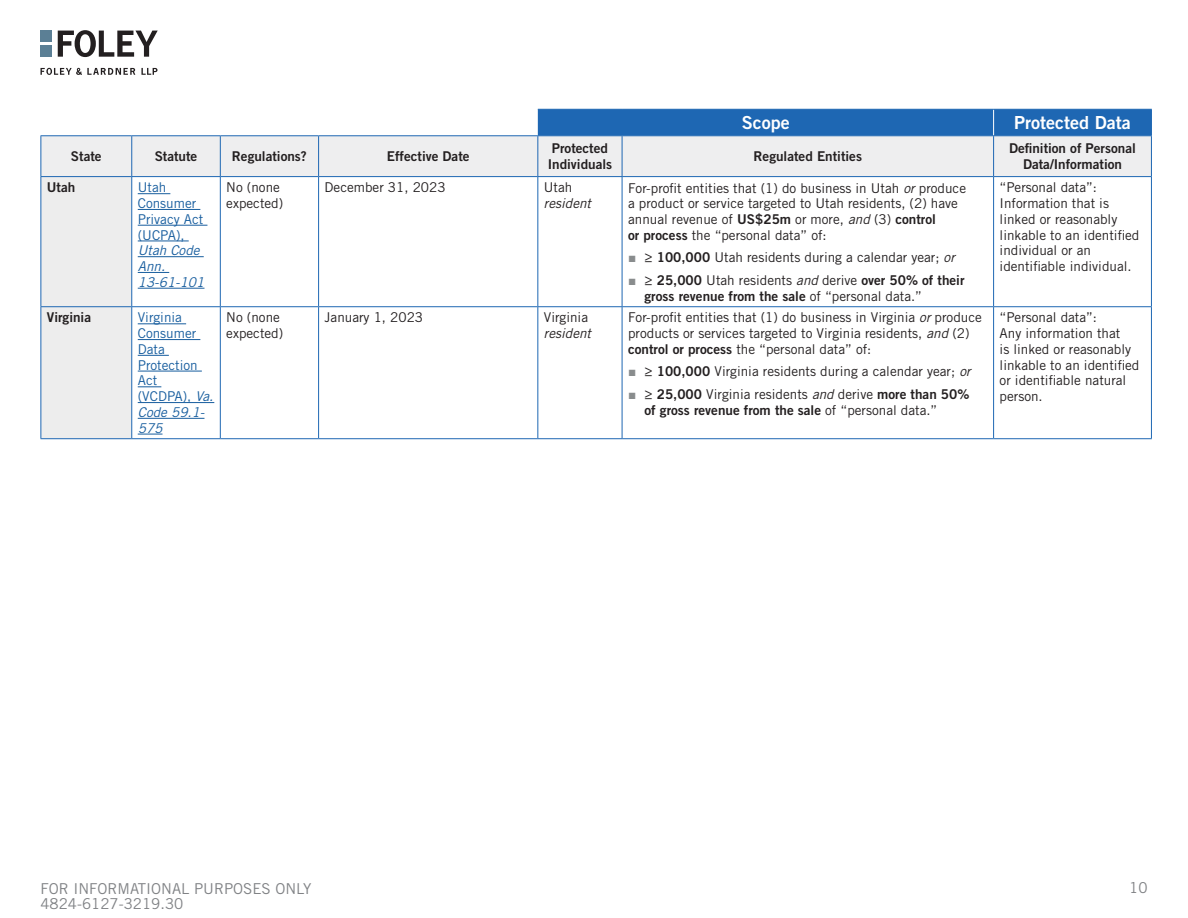
<style>
.page{position:relative;width:1188px;height:918px;background:#fff}
.page>*{position:absolute;margin:0;border:0;box-sizing:border-box;transform-origin:0 0}
.Body{font:18px "Trade Gothic LT Std Bd 2";color:#fff}
.t1{font:15px/15px "Trade Gothic LT Std";color:#808285}
.Body-2{font:13.5px/15.8px "Trade Gothic LT Std";color:#231f20}
.Body-3{font:13.5px/15.8px "Trade Gothic LT Std Bd 2";color:#231f20;text-align:center}
.Body-4{font:13.5px/15.8px "Trade Gothic LT Std";color:#175d9e}
.Body-5{font:italic 13.5px/15.8px "Trade Gothic LT Std";color:#231f20}
.s1{font-style:italic}
.s2{font-style:normal}
.s3{font-family:"Trade Gothic LT Std Bd 2"}
.s4{font-family:"Arial";color:#898c8d}
.s5{font-family:"Trade Gothic LT Std"}
.s6{font-family:"Trade Gothic LT Std";font-style:italic}
</style>
<div class="page">
<div style="left:40px;top:45px;width:12px;height:12px;background:#5b7f95"></div>
<div style="left:40px;top:31px;width:12px;height:11px;background:#5b7f95"></div>
<svg style="left:40px;top:68px;width:95px;height:7px"></svg>
<svg style="left:141px;top:68px;width:17px;height:7px"></svg>
<svg style="left:58px;top:30px;width:100px;height:27px"></svg>
<div style="left:41px;top:136px;width:1110px;height:40px;background:#eeeeef"></div>
<div style="left:41px;top:177px;width:90px;height:261px;background:#ededed"></div>
<div style="left:538px;top:109px;width:614px;height:26px;background:#1e67b3"></div>
<hr style="left:40px;top:136px;width:1px;height:40px;background:#1e67b3">
<hr style="left:40px;top:135px;width:92px;height:1px;background:#1e67b3">
<hr style="left:132px;top:135px;width:88px;height:1px;background:#1e67b3">
<hr style="left:220px;top:135px;width:99px;height:1px;background:#1e67b3">
<hr style="left:319px;top:135px;width:219px;height:1px;background:#1e67b3">
<hr style="left:131px;top:136px;width:1px;height:40px;background:#1e67b3">
<hr style="left:220px;top:136px;width:1px;height:40px;background:#1e67b3">
<hr style="left:318px;top:136px;width:1px;height:40px;background:#1e67b3">
<hr style="left:40px;top:176px;width:92px;height:1px;background:#1e67b3">
<hr style="left:132px;top:176px;width:88px;height:1px;background:#1e67b3">
<hr style="left:220px;top:176px;width:99px;height:1px;background:#1e67b3">
<hr style="left:319px;top:176px;width:219px;height:1px;background:#1e67b3">
<hr style="left:537px;top:136px;width:1px;height:40px;background:#1e67b3">
<hr style="left:538px;top:135px;width:84px;height:1px;background:#1e67b3">
<hr style="left:622px;top:135px;width:372px;height:1px;background:#1e67b3">
<hr style="left:994px;top:135px;width:158px;height:1px;background:#1e67b3">
<hr style="left:622px;top:136px;width:1px;height:40px;background:#1e67b3">
<hr style="left:993px;top:136px;width:1px;height:40px;background:#1e67b3">
<hr style="left:1151px;top:136px;width:1px;height:40px;background:#1e67b3">
<hr style="left:538px;top:176px;width:84px;height:1px;background:#1e67b3">
<hr style="left:622px;top:176px;width:372px;height:1px;background:#1e67b3">
<hr style="left:994px;top:176px;width:158px;height:1px;background:#1e67b3">
<hr style="left:40px;top:177px;width:1px;height:129px;background:#1e67b3">
<hr style="left:131px;top:177px;width:1px;height:129px;background:#1e67b3">
<hr style="left:220px;top:177px;width:1px;height:129px;background:#1e67b3">
<hr style="left:318px;top:177px;width:1px;height:129px;background:#1e67b3">
<hr style="left:537px;top:177px;width:1px;height:129px;background:#1e67b3">
<hr style="left:622px;top:177px;width:1px;height:129px;background:#1e67b3">
<hr style="left:993px;top:177px;width:1px;height:129px;background:#1e67b3">
<hr style="left:1151px;top:177px;width:1px;height:129px;background:#1e67b3">
<hr style="left:40px;top:307px;width:1px;height:131px;background:#1e67b3">
<hr style="left:40px;top:306px;width:92px;height:1px;background:#1e67b3">
<hr style="left:40px;top:438px;width:92px;height:1px;background:#1e67b3">
<hr style="left:131px;top:307px;width:1px;height:131px;background:#1e67b3">
<hr style="left:132px;top:306px;width:88px;height:1px;background:#1e67b3">
<hr style="left:132px;top:438px;width:88px;height:1px;background:#1e67b3">
<hr style="left:220px;top:307px;width:1px;height:131px;background:#1e67b3">
<hr style="left:220px;top:306px;width:99px;height:1px;background:#1e67b3">
<hr style="left:319px;top:306px;width:219px;height:1px;background:#1e67b3">
<hr style="left:538px;top:306px;width:84px;height:1px;background:#1e67b3">
<hr style="left:622px;top:306px;width:372px;height:1px;background:#1e67b3">
<hr style="left:994px;top:306px;width:158px;height:1px;background:#1e67b3">
<hr style="left:318px;top:307px;width:1px;height:131px;background:#1e67b3">
<hr style="left:537px;top:307px;width:1px;height:131px;background:#1e67b3">
<hr style="left:622px;top:307px;width:1px;height:131px;background:#1e67b3">
<hr style="left:993px;top:307px;width:1px;height:131px;background:#1e67b3">
<hr style="left:1151px;top:307px;width:1px;height:131px;background:#1e67b3">
<hr style="left:220px;top:438px;width:99px;height:1px;background:#1e67b3">
<hr style="left:319px;top:438px;width:219px;height:1px;background:#1e67b3">
<hr style="left:538px;top:438px;width:84px;height:1px;background:#1e67b3">
<hr style="left:622px;top:438px;width:372px;height:1px;background:#1e67b3">
<hr style="left:994px;top:438px;width:158px;height:1px;background:#1e67b3">
<hr style="left:138px;top:193px;width:32px;height:1px;background:#175d9e">
<hr style="left:138px;top:209px;width:62px;height:1px;background:#175d9e">
<hr style="left:138px;top:225px;width:69px;height:1px;background:#175d9e">
<hr style="left:138px;top:241px;width:51px;height:1px;background:#175d9e">
<hr style="left:138px;top:256px;width:66px;height:1px;background:#175d9e">
<hr style="left:138px;top:272px;width:31px;height:1px;background:#175d9e">
<hr style="left:138px;top:288px;width:66px;height:1px;background:#175d9e">
<hr style="left:138px;top:323px;width:48px;height:1px;background:#175d9e">
<hr style="left:138px;top:339px;width:62px;height:1px;background:#175d9e">
<hr style="left:138px;top:355px;width:31px;height:1px;background:#175d9e">
<hr style="left:138px;top:371px;width:64px;height:1px;background:#175d9e">
<svg style="left:138px;top:386px;width:23px;height:1px"></svg>
<hr style="left:138px;top:402px;width:76px;height:1px;background:#175d9e">
<hr style="left:138px;top:418px;width:66px;height:1px;background:#175d9e">
<svg style="left:138px;top:434px;width:25px;height:1px"></svg>
<p class="Body" style="left:742px;top:111px;width:50px">Scope</p>
<p class="Body" style="left:1014px;top:111px;width:118px">Protected Data</p>
<p class="Body-3" style="left:71px;top:148px;width:32px">State</p>
<p class="Body-3" style="left:155px;top:148px;width:44px">Statute</p>
<p class="Body-3" style="left:232px;top:148px;width:77px">Regulations?</p>
<p class="Body-3" style="left:387px;top:148px;width:84px">Effective Date</p>
<p class="Body-3" style="left:548px;top:140px;width:66px">Protected<br>Individuals</p>
<p class="Body-3" style="left:754px;top:148px;width:110px">Regulated Entities</p>
<p class="Body-3" style="left:1009px;top:140px;width:128px">Definition of Personal<br>Data/Information</p>
<p class="Body-3" style="left:47px;top:179px;width:30px">Utah</p>
<p class="Body-4" style="left:138px;top:180px;width:68px">Utah<br>Consumer<br>Privacy Act (UCPA),<br><span class="s1">Utah Code<br>Ann.<br>13-61-101</span></p>
<p class="Body-2" style="left:226px;top:180px;width:58px">No (none expected)</p>
<p class="Body-2" style="left:325px;top:180px;width:123px">December 31, 2023</p>
<p class="Body-5" style="left:544px;top:180px;width:49px"><span class="s2">Utah </span>resident</p>
<p class="Body-2" style="left:628px;top:180px;width:340px">For-profit entities that (1) do business in Utah <span class="s1">or</span> produce a product or service targeted to Utah residents, (2) have annual revenue of <span class="s3">US$25m</span> or more, <span class="s1">and</span> (3) <span class="s3">control<br>or process</span> the “personal data” of:</p>
<p class="Body-2" style="left:1000px;top:180px;width:141px">“Personal data”:<br>Information that is linked or reasonably linkable to an identified individual or an identifiable individual.</p>
<p class="Body-2" style="left:628px;top:250px;width:328px"><span class="s4">■</span> <span class="s3">≥ 100,000</span> Utah residents during a calendar year; <span class="s1">or</span></p>
<p class="Body-3" style="left:645px;top:272px;width:322px;text-align:left;text-indent:-16px"><span class="s4">■</span> ≥ 25,000 <span class="s5">Utah residents</span> <span class="s6">and</span> <span class="s5">derive</span> over 50% of their gross revenue from the sale <span class="s5">of “personal data.”</span></p>
<p class="Body-3" style="left:47px;top:310px;width:46px">Virginia</p>
<p class="Body-4" style="left:138px;top:310px;width:77px">Virginia<br>Consumer<br>Data<br>Protection<br>Act (VCDPA), <span class="s1">Va.<br>Code 59.1-<br>575</span></p>
<p class="Body-2" style="left:226px;top:310px;width:58px">No (none expected)</p>
<p class="Body-2" style="left:325px;top:310px;width:100px">January 1, 2023</p>
<p class="Body-2" style="left:544px;top:310px;width:49px">Virginia <span class="s1">resident</span></p>
<p class="Body-2" style="left:628px;top:310px;width:355px">For-profit entities that (1) do business in Virginia <span class="s1">or</span> produce products or services targeted to Virginia residents, <span class="s1">and</span> (2) <span class="s3">control or process</span> the “personal data” of:</p>
<p class="Body-2" style="left:628px;top:364px;width:344px"><span class="s4">■</span> <span class="s3">≥ 100,000</span> Virginia residents during a calendar year; <span class="s1">or</span></p>
<p class="Body-3" style="left:645px;top:386px;width:326px;text-align:left;text-indent:-16px"><span class="s4">■</span> ≥ 25,000 <span class="s5">Virginia residents</span> <span class="s6">and</span> <span class="s5">derive</span> more than 50% of gross revenue from the sale <span class="s5">of “personal data.”</span></p>
<p class="Body-2" style="left:1000px;top:310px;width:141px">“Personal data”:<br>Any information that<br>is linked or reasonably linkable to an identified or identifiable natural person.</p>
<p class="t1" style="left:40px;top:881px;width:273px">FOR INFORMATIONAL PURPOSES ONLY<br>4824-6127-3219.30</p>
<p class="t1" style="left:1129px;top:880px;width:20px">10</p>
</div>
